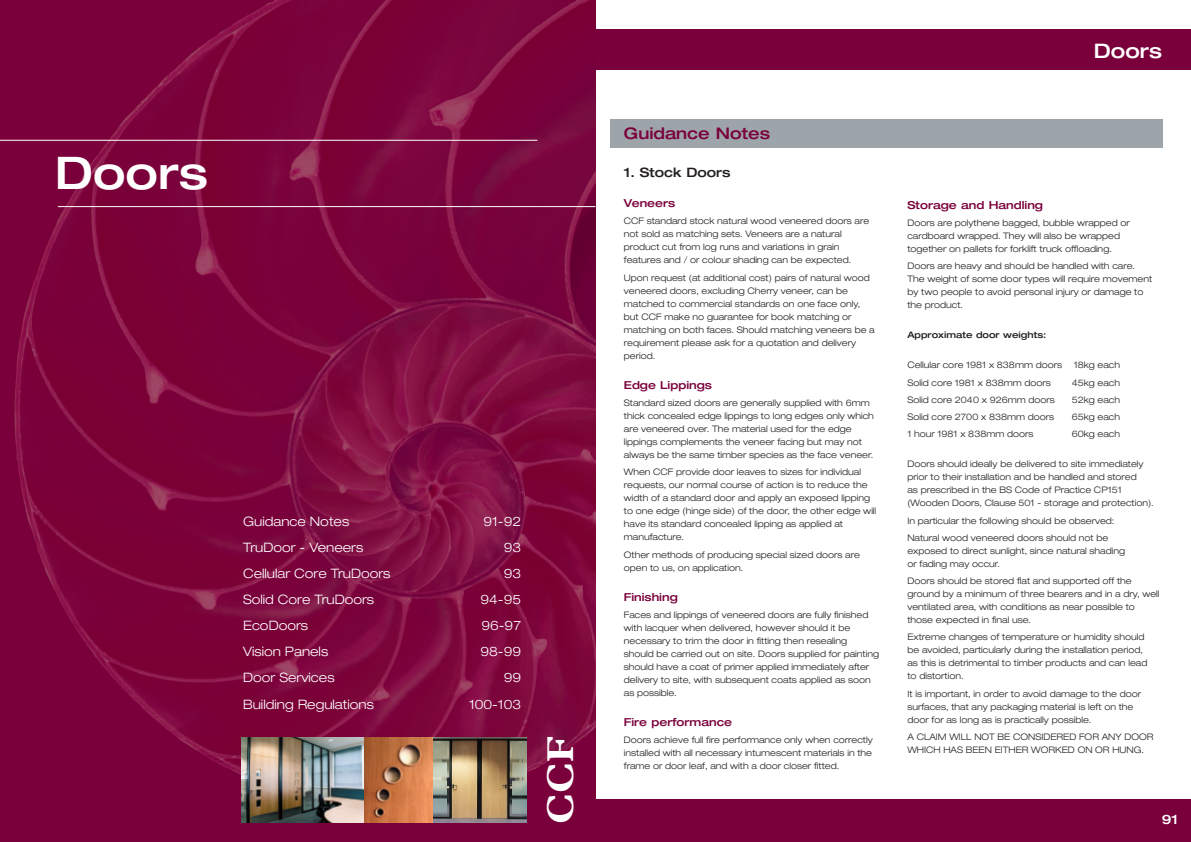
<style>
.page{position:relative;width:1191px;height:842px;background:#fff}
.page>*{position:absolute;margin:0;border:0;box-sizing:border-box;transform-origin:0 0}
.t1{font:500 expanded 45px "Helvetica Neue LT";color:#fff}
.t2{font:700 37.7px "Plantin";color:#fff}
.t3{font:500 expanded 20px "Helvetica Neue LT";color:#fff}
.t4{font:500 expanded 16px "Helvetica Neue LT";color:#7a003b}
.t5{font:300 expanded 13px "Helvetica Neue LT";color:#fff}
.t6{font:500 expanded 13px "Helvetica Neue LT";color:#231f20}
.t7{font:500 expanded 13px "Helvetica Neue LT";color:#fff}
.t8{font:500 expanded 11px "Helvetica Neue LT";color:#7a003b}
.t9{font:300 expanded 9px/13px "Helvetica Neue LT";color:#231f20}
.t10{font:500 expanded 9px "Helvetica Neue LT";color:#231f20}
</style>
<div class="page">
<div style="left:595px;top:29px;width:596px;height:40px;background:#7a003b"></div>
<div style="left:595px;top:799px;width:596px;height:43px;background:#7a003b"></div>
<img style="left:0;top:0;width:595px;height:842px">
<hr style="left:58px;top:206px;width:537px;height:1px;background:#fff">
<hr style="left:0;top:140px;width:537px;height:1px;background:#fff">
<img style="left:241px;top:737px;width:123px;height:85px">
<img style="left:432px;top:737px;width:94px;height:85px">
<img style="left:364px;top:737px;width:68px;height:85px">
<div style="left:609px;top:119px;width:553px;height:28px;background:#9da5ab"></div>
<h1 class="t1" style="left:55px;top:157px;width:155px">Doors</h1>
<h3 class="t5" style="left:243px;top:517px;width:108px">Guidance Notes</h3>
<h3 class="t5" style="left:483px;top:517px;width:39px">91-92</h3>
<h3 class="t5" style="left:243px;top:543px;width:122px">TruDoor - Veneers</h3>
<h3 class="t5" style="left:504px;top:543px;width:19px">93</h3>
<h3 class="t5" style="left:243px;top:569px;width:149px">Cellular Core TruDoors</h3>
<h3 class="t5" style="left:504px;top:569px;width:19px">93</h3>
<h3 class="t5" style="left:243px;top:595px;width:133px">Solid Core TruDoors</h3>
<h3 class="t5" style="left:480px;top:595px;width:42px">94-95</h3>
<h3 class="t5" style="left:243px;top:621px;width:67px">EcoDoors</h3>
<h3 class="t5" style="left:481px;top:621px;width:41px">96-97</h3>
<h3 class="t5" style="left:243px;top:647px;width:87px">Vision Panels</h3>
<h3 class="t5" style="left:480px;top:647px;width:42px">98-99</h3>
<h3 class="t5" style="left:243px;top:673px;width:93px">Door Services</h3>
<h3 class="t5" style="left:504px;top:673px;width:19px">99</h3>
<h3 class="t5" style="left:243px;top:699px;width:132px">Building Regulations</h3>
<h3 class="t5" style="left:469px;top:699px;width:54px">100-103</h3>
<h2 class="t2" style="left:547px;top:824px;width:90px;rotate:-90deg">CCF</h2>
<h3 class="t4" style="left:624px;top:128px;width:148px">Guidance Notes</h3>
<h3 class="t6" style="left:624px;top:168px;width:108px">1. Stock Doors</h3>
<p class="t8" style="left:624px;top:199px;width:53px">Veneers</p>
<p class="t9" style="left:624px;top:216px;width:247px">CCF standard stock natural wood veneered doors are not sold as matching sets. Veneers are a natural product cut from log runs and variations in grain features and / or colour shading can be expected.</p>
<p class="t9" style="left:624px;top:272px;width:252px">Upon request (at additional cost) pairs of natural wood veneered doors, excluding Cherry veneer, can be matched to commercial standards on one face only, but CCF make no guarantee for book matching or matching on both faces. Should matching veneers be a requirement please ask for a quotation and delivery period.</p>
<p class="t8" style="left:624px;top:381px;width:90px">Edge Lippings</p>
<p class="t9" style="left:624px;top:397px;width:251px">Standard sized doors are generally supplied with 6mm thick concealed edge lippings to long edges only which are veneered over. The material used for the edge lippings complements the veneer facing but may not always be the same timber species as the face veneer.</p>
<p class="t9" style="left:624px;top:466px;width:254px">When CCF provide door leaves to sizes for individual requests, our normal course of action is to reduce the width of a standard door and apply an exposed lipping to one edge (hinge side) of the door, the other edge will have its standard concealed lipping as applied at manufacture.</p>
<p class="t9" style="left:624px;top:549px;width:237px">Other methods of producing special sized doors are open to us, on application.</p>
<p class="t8" style="left:624px;top:593px;width:55px">Finishing</p>
<p class="t9" style="left:624px;top:609px;width:257px">Faces and lippings of veneered doors are fully finished with lacquer when delivered, however should it be necessary to trim the door in fitting then resealing should be carried out on site. Doors supplied for painting should have a coat of primer applied immediately after delivery to site, with subsequent coats applied as soon as possible.</p>
<p class="t8" style="left:624px;top:718px;width:110px">Fire performance</p>
<p class="t9" style="left:624px;top:734px;width:250px;text-align:justify">Doors achieve full fire performance only when correctly installed with all necessary intumescent materials in the frame or door leaf, and with a door closer fitted.</p>
<h3 class="t3" style="left:1093px;top:43px;width:70px">Doors</h3>
<p class="t8" style="left:907px;top:201px;width:137px">Storage and Handling</p>
<p class="t9" style="left:907px;top:217px;width:224px">Doors are polythene bagged, bubble wrapped or cardboard wrapped. They will also be wrapped together on pallets for forklift truck offloading.</p>
<p class="t9" style="left:907px;top:260px;width:246px">Doors are heavy and should be handled with care.<br>The weight of some door types will require movement by two people to avoid personal injury or damage to the product.</p>
<p class="t10" style="left:907px;top:332px;width:140px">Approximate door weights:</p>
<p class="t9" style="left:907px;top:359px;width:156px">Cellular core 1981 x 838mm doors</p>
<p class="t9" style="left:1073px;top:359px;width:48px">18kg each</p>
<p class="t9" style="left:907px;top:377px;width:145px">Solid core 1981 x 838mm doors</p>
<p class="t9" style="left:1071px;top:377px;width:50px">45kg each</p>
<p class="t9" style="left:907px;top:394px;width:149px">Solid core 2040 x 926mm doors</p>
<p class="t9" style="left:1071px;top:394px;width:50px">52kg each</p>
<p class="t9" style="left:907px;top:411px;width:148px">Solid core 2700 x 838mm doors</p>
<p class="t9" style="left:1071px;top:411px;width:50px">65kg each</p>
<p class="t9" style="left:907px;top:428px;width:128px">1 hour 1981 x 838mm doors</p>
<p class="t9" style="left:1071px;top:428px;width:50px">60kg each</p>
<p class="t9" style="left:907px;top:458px;width:248px">Doors should ideally be delivered to site immediately prior to their installation and be handled and stored<br>as prescribed in the BS Code of Practice CP151 (Wooden Doors, Clause 501 - storage and protection).</p>
<p class="t9" style="left:907px;top:513px;width:208px;line-height:17.3px">In particular the following should be observed:<br>Natural wood veneered doors should not be</p>
<p class="t9" style="left:907px;top:545px;width:219px">exposed to direct sunlight, since natural shading or fading may occur.</p>
<p class="t9" style="left:907px;top:575px;width:253px">Doors should be stored flat and supported off the ground by a minimum of three bearers and in a dry, well ventilated area, with conditions as near possible to those expected in final use.</p>
<p class="t9" style="left:907px;top:631px;width:241px">Extreme changes of temperature or humidity should be avoided, particularly during the installation period, as this is detrimental to timber products and can lead to distortion.</p>
<p class="t9" style="left:907px;top:688px;width:235px">It is important, in order to avoid damage to the door surfaces, that any packaging material is left on the door for as long as is practically possible.</p>
<p class="t9" style="left:907px;top:731px;width:247px">A CLAIM WILL NOT BE CONSIDERED FOR ANY DOOR<br>WHICH HAS BEEN EITHER WORKED ON OR HUNG.</p>
<h3 class="t7" style="left:1161px;top:815px;width:18px">91</h3>
</div>
